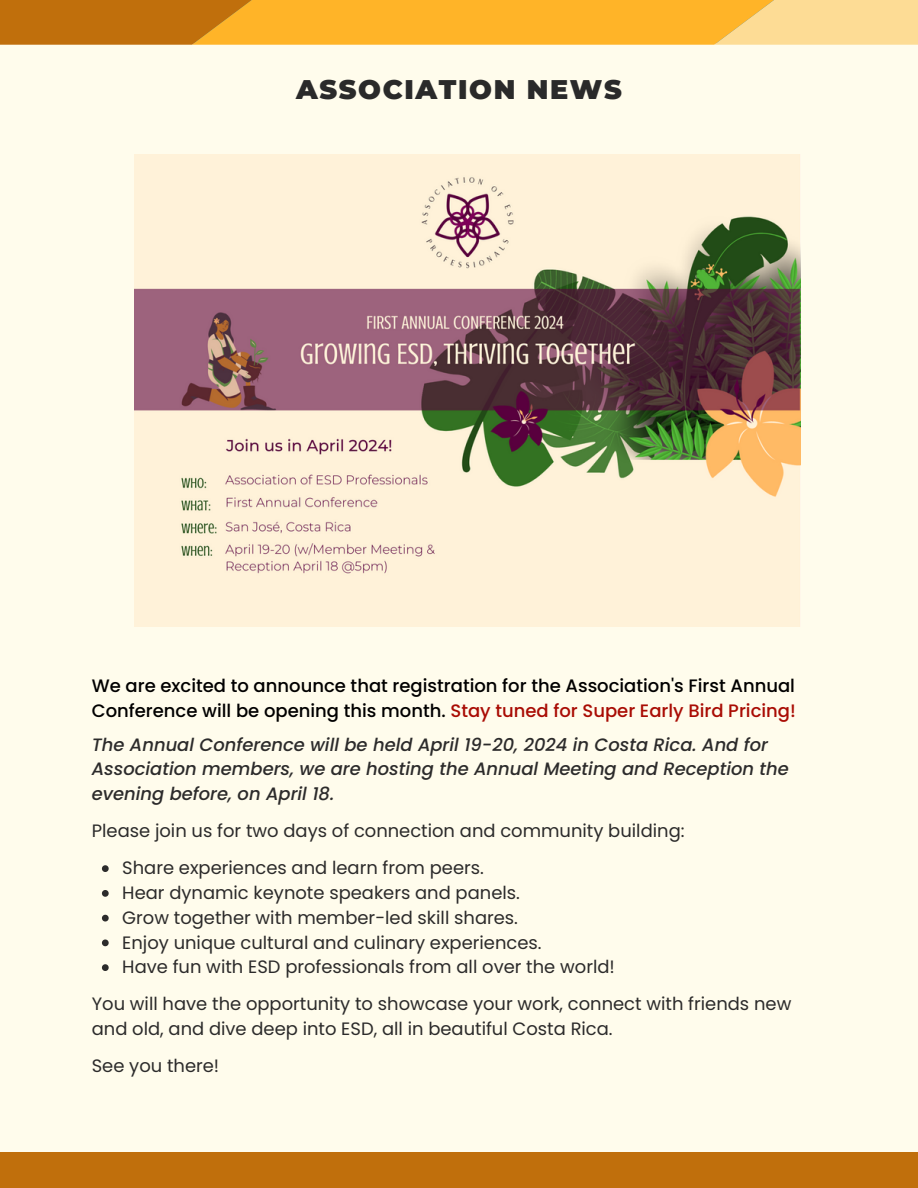
<style>
.page{position:relative;width:918px;height:1188px;background:#fffcec}
.page>*{position:absolute;margin:0;border:0;box-sizing:border-box;transform-origin:0 0}
.t1{font:900 27px "Montserrat";letter-spacing:.06em;color:#2a2a2a}
.t2{font:500 18px/24.8px "Poppins";color:#000}
.t3{font:17.85px/24.8px "Poppins";color:#2c2b2b}
.t4{font:italic 500 17.85px/24.8px "Poppins";color:#2c2b2b}
.s1{color:#a90c04}
</style>
<div class="page">
<div style="left:0;top:1153px;width:918px;height:35px;background:#c06f0c"></div>
<svg style="left:0;top:0;width:918px;height:45px;background:#efab37"></svg>
<img style="left:135px;top:154px;width:666px;height:473px">
<svg style="left:102px;top:865px;width:7px;height:7px"></svg>
<svg style="left:102px;top:890px;width:7px;height:7px"></svg>
<svg style="left:102px;top:915px;width:7px;height:7px"></svg>
<svg style="left:102px;top:940px;width:7px;height:6px"></svg>
<svg style="left:102px;top:964px;width:7px;height:7px"></svg>
<h1 class="t1" style="left:296px;top:73px;width:327px">ASSOCIATION NEWS</h1>
<p class="t2" style="left:92px;top:673px;width:706px">We are excited to announce that registration for the Association's First Annual<br>Conference will be opening this month. <span class="s1">Stay tuned for Super Early Bird Pricing!</span></p>
<p class="t4" style="left:92px;top:732px;width:699px">The Annual Conference will be held April 19-20, 2024 in Costa Rica. And for<br>Association members, we are hosting the Annual Meeting and Reception the evening before, on April 18.</p>
<p class="t3" style="left:92px;top:819px;width:594px">Please join us for two days of connection and community building:</p>
<p class="t3" style="left:122px;top:856px;width:494px">Share experiences and learn from peers.<br>Hear dynamic keynote speakers and panels.<br>Grow together with member-led skill shares.<br>Enjoy unique cultural and culinary experiences.<br>Have fun with ESD professionals from all over the world!</p>
<p class="t3" style="left:92px;top:992px;width:701px">You will have the opportunity to showcase your work, connect with friends new and old, and dive deep into ESD, all in beautiful Costa Rica.</p>
<p class="t3" style="left:92px;top:1054px;width:129px">See you there!</p>
</div>
